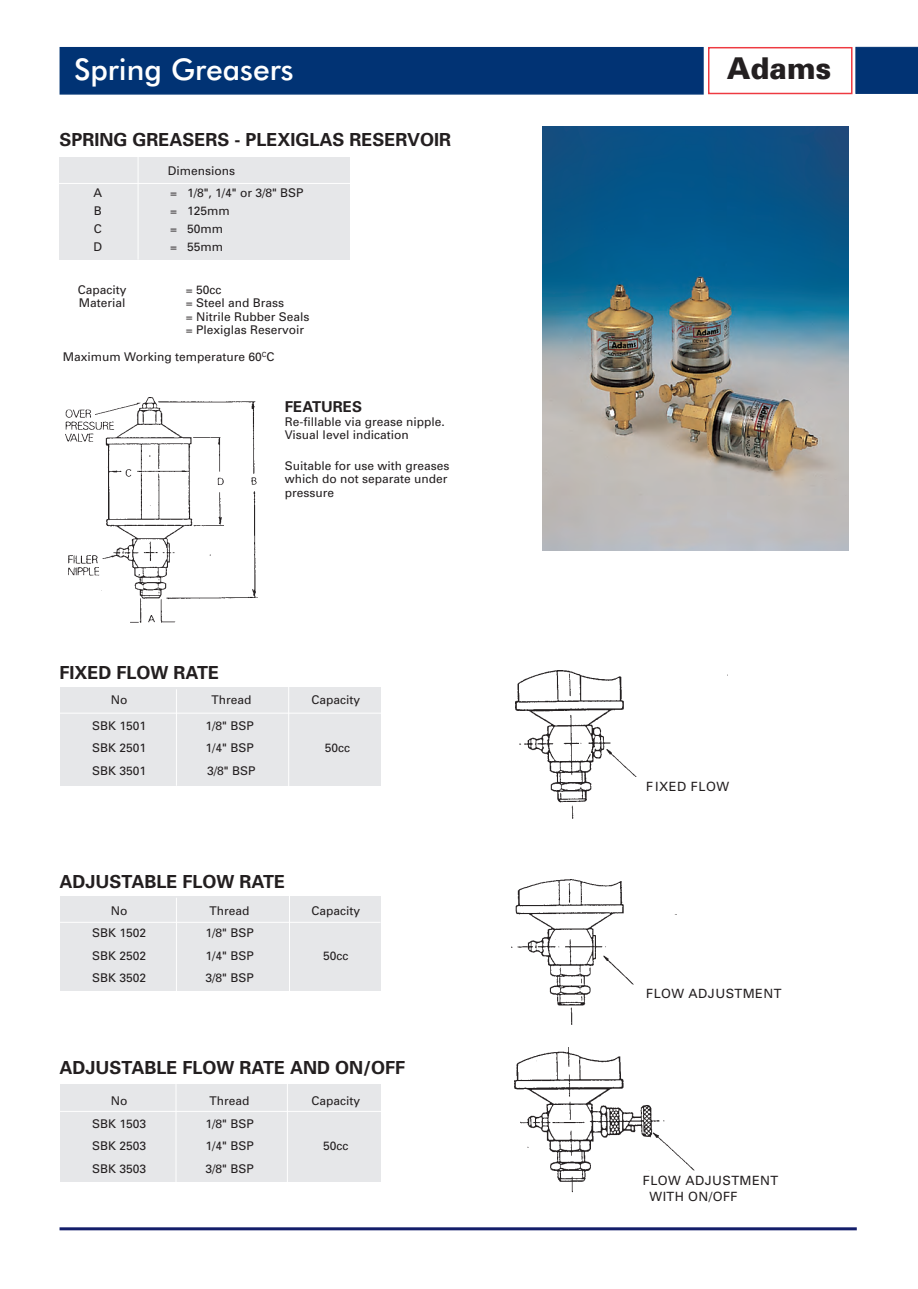
<style>
.page{position:relative;width:918px;height:1289px;background:#fff}
.page>*{position:absolute;margin:0;border:0;box-sizing:border-box;transform-origin:0 0}
.t1{font:500 30px "Futura BT";color:#fff}
.t2{font:900 30px "Univers";color:#231f20;scale:.95 1}
.t3{font:700 18px "Univers";color:#231f20}
.t4{font:700 15px "Univers";color:#231f20}
.t5{font:12.75px/16.2px "Univers";letter-spacing:.03em;color:#231f20}
.t6{font:12px/13.5px "Univers";color:#231f20}
</style>
<div class="page">
<img style="left:514px;top:1047px;width:181px;height:146px">
<div style="left:610px;top:1172px;width:109px;height:33px;background:#fff"></div>
<img style="left:511px;top:879px;width:166px;height:145px">
<div style="left:609px;top:988px;width:92px;height:23px;background:#fff"></div>
<img style="left:515px;top:670px;width:122px;height:148px">
<div style="left:613px;top:778px;width:117px;height:21px;background:#fff"></div>
<div style="left:60px;top:47px;width:644px;height:48px;background:#013374;border:1px solid #013374"></div>
<div style="left:856px;top:47px;width:62px;height:47px;background:#013374"></div>
<div style="left:708px;top:47px;width:145px;height:47px;border:1px solid #ee3a41"></div>
<hr style="left:60px;top:1227px;width:797px;height:3px;background:#131d6a">
<div style="left:60px;top:158px;width:290px;height:102px;background:#e6e7e9"></div>
<hr style="left:52px;top:183px;width:303px;height:1px;background:#fff">
<div style="left:60px;top:687px;width:321px;height:98px;background:#e6e7e9"></div>
<div style="left:60px;top:896px;width:321px;height:95px;background:#e6e7e9"></div>
<hr style="left:60px;top:922px;width:321px;height:1px;background:#fff">
<div style="left:60px;top:1084px;width:321px;height:97px;background:#e6e7e9"></div>
<hr style="left:176px;top:689px;width:1px;height:96px;background:#fff">
<hr style="left:288px;top:680px;width:1px;height:111px;background:#fff">
<hr style="left:176px;top:897px;width:1px;height:94px;background:#fff">
<hr style="left:287px;top:1081px;width:1px;height:103px;background:#fff">
<hr style="left:60px;top:713px;width:327px;height:1px;background:#fff">
<hr style="left:289px;top:891px;width:1px;height:104px;background:#fff">
<hr style="left:176px;top:1084px;width:1px;height:105px;background:#fff">
<hr style="left:138px;top:148px;width:1px;height:112px;background:#fff">
<hr style="left:58px;top:1111px;width:326px;height:1px;background:#fff">
<img style="left:66px;top:398px;width:192px;height:224px">
<img style="left:543px;top:126px;width:306px;height:424px">
<h1 class="t1" style="left:74px;top:57px;width:221px">Spring Greasers</h1>
<h1 class="t2" style="left:727px;top:57px;width:111px">Adams</h1>
<h2 class="t3" style="left:60px;top:133px;width:393px">SPRING GREASERS - PLEXIGLAS RESERVOIR</h2>
<p class="t6" style="left:168px;top:165px;width:69px">Dimensions</p>
<p class="t6" style="left:93px;top:187px;width:10px">A</p>
<p class="t6" style="left:170px;top:187px;width:135px">= 1/8", 1/4" or 3/8" BSP</p>
<p class="t6" style="left:94px;top:205px;width:10px">B</p>
<p class="t6" style="left:170px;top:205px;width:61px">= 125mm</p>
<p class="t6" style="left:94px;top:223px;width:10px">C</p>
<p class="t6" style="left:170px;top:223px;width:55px">= 50mm</p>
<p class="t6" style="left:93px;top:241px;width:10px">D</p>
<p class="t6" style="left:170px;top:241px;width:55px">= 55mm</p>
<p class="t6" style="left:78px;top:283px;width:50px">Capacity</p>
<p class="t6" style="left:186px;top:283px;width:37px">= 50cc</p>
<p class="t6" style="left:79px;top:297px;width:48px">Material</p>
<p class="t6" style="left:186px;top:297px;width:125px">= Steel and Brass<br>= Nitrile Rubber Seals = Plexiglas Reservoir</p>
<p class="t6" style="left:63px;top:351px;width:213px">Maximum Working temperature 60<sup>C</sup>C</p>
<p class="t4" style="left:285px;top:401px;width:79px">FEATURES</p>
<p class="t6" style="left:285px;top:416px;width:162px">Re-fillable via grease nipple.<br>Visual level indication</p>
<p class="t6" style="left:285px;top:460px;width:166px">Suitable for use with greases which do not separate under pressure</p>
<h2 class="t3" style="left:60px;top:666px;width:161px">FIXED FLOW RATE</h2>
<p class="t6" style="left:111px;top:693px;width:18px">No</p>
<p class="t6" style="left:211px;top:693px;width:42px">Thread</p>
<p class="t6" style="left:312px;top:693px;width:50px">Capacity</p>
<p class="t6" style="left:92px;top:719px;width:56px">SBK 1501</p>
<p class="t6" style="left:206px;top:719px;width:50px">1/8" BSP</p>
<p class="t6" style="left:92px;top:742px;width:56px">SBK 2501</p>
<p class="t6" style="left:206px;top:742px;width:50px">1/4" BSP</p>
<p class="t6" style="left:325px;top:742px;width:27px">50cc</p>
<p class="t6" style="left:92px;top:764px;width:56px">SBK 3501</p>
<p class="t6" style="left:207px;top:764px;width:50px">3/8" BSP</p>
<h2 class="t3" style="left:60px;top:875px;width:227px">ADJUSTABLE FLOW RATE</h2>
<p class="t6" style="left:111px;top:905px;width:18px">No</p>
<p class="t6" style="left:210px;top:905px;width:41px">Thread</p>
<p class="t6" style="left:312px;top:905px;width:50px">Capacity</p>
<p class="t6" style="left:92px;top:927px;width:56px">SBK 1502</p>
<p class="t6" style="left:206px;top:927px;width:50px">1/8" BSP</p>
<p class="t6" style="left:92px;top:950px;width:56px">SBK 2502</p>
<p class="t6" style="left:206px;top:950px;width:50px">1/4" BSP</p>
<p class="t6" style="left:323px;top:950px;width:27px">50cc</p>
<p class="t6" style="left:92px;top:972px;width:56px">SBK 3502</p>
<p class="t6" style="left:206px;top:972px;width:50px">3/8" BSP</p>
<h2 class="t3" style="left:60px;top:1061px;width:347px">ADJUSTABLE FLOW RATE AND ON/OFF</h2>
<p class="t6" style="left:111px;top:1095px;width:18px">No</p>
<p class="t6" style="left:210px;top:1095px;width:41px">Thread</p>
<p class="t6" style="left:312px;top:1095px;width:50px">Capacity</p>
<p class="t6" style="left:92px;top:1117px;width:56px">SBK 1503</p>
<p class="t6" style="left:206px;top:1117px;width:50px">1/8" BSP</p>
<p class="t6" style="left:92px;top:1140px;width:56px">SBK 2503</p>
<p class="t6" style="left:206px;top:1140px;width:50px">1/4" BSP</p>
<p class="t6" style="left:323px;top:1140px;width:27px">50cc</p>
<p class="t6" style="left:92px;top:1162px;width:56px">SBK 3503</p>
<p class="t6" style="left:206px;top:1162px;width:50px">3/8" BSP</p>
<p class="t5" style="left:646px;top:779px;width:84px">FIXED FLOW</p>
<p class="t5" style="left:646px;top:986px;width:137px">FLOW ADJUSTMENT</p>
<p class="t5" style="left:650px;top:1173px;width:130px;text-indent:-7px">FLOW ADJUSTMENT<br>WITH ON/OFF</p>
</div>
